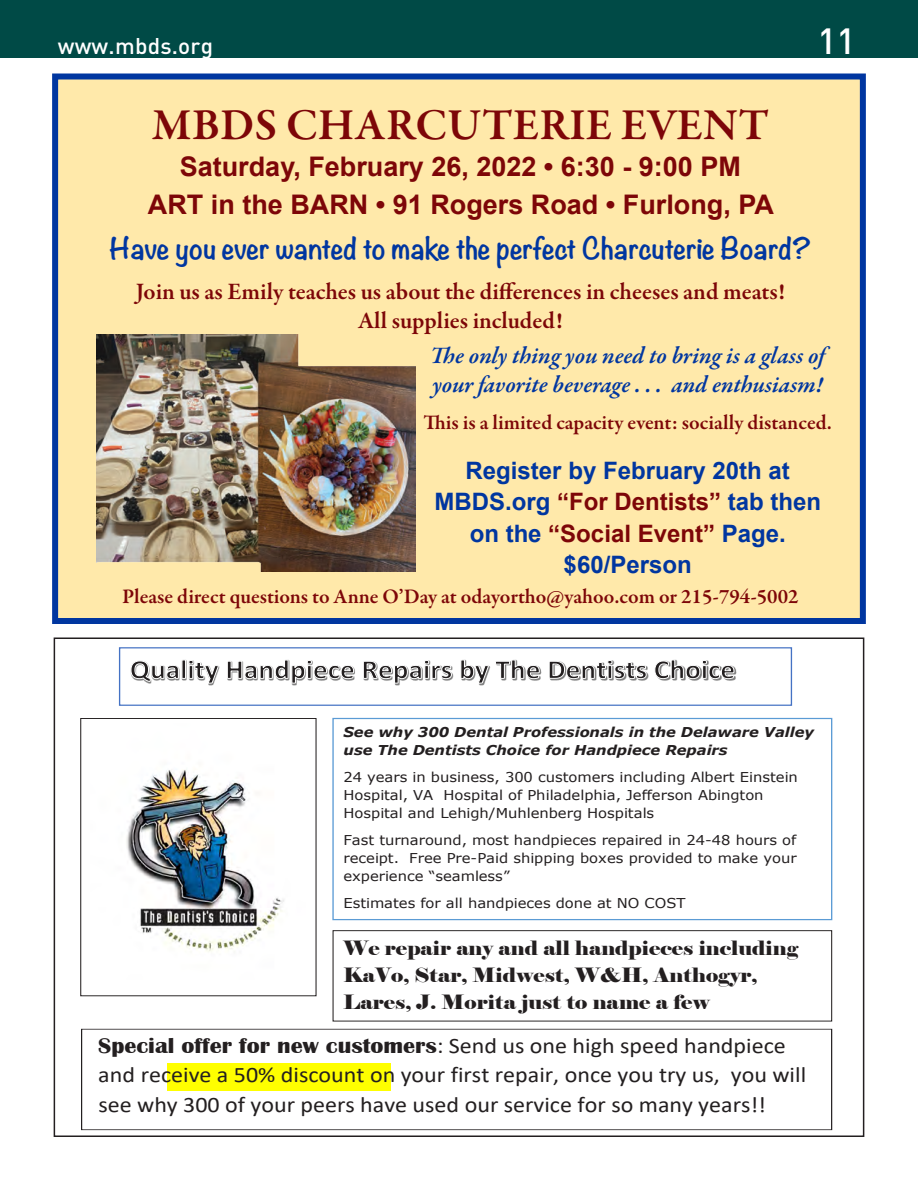
<style>
.page{position:relative;width:918px;height:1188px;background:#fff}
.page>*{position:absolute;margin:0;border:0;box-sizing:border-box;transform-origin:0 0}
.t1{font:600 45px "Garamond Premr Pro";letter-spacing:.005em;color:#7d0608}
.t2{font:500 36px "DIN";color:#fff}
.t3{font:700 27px/37.5px "Arial";color:#7d0608;text-align:center}
.t4{font:700 27px "Noteworthy";letter-spacing:-.01em;color:#0036a0}
.t5{font:700 24px/31.5px "Arial";color:#0036a0;text-align:center}
.t6{font:600 24px/28.8px "Garamond Premr Pro";letter-spacing:-.005em;color:#7d0608;text-align:center}
.t7{font:italic 600 24px/28.8px "Garamond Premr Pro";color:#0036a0}
.t8{font:500 22.5px "DIN";letter-spacing:.01em;color:#fff}
.t9{font:22.2px/29.2px "Calibri";color:#231f20;scale:1.09 1}
.t10{font:600 21px "Garamond Premr Pro";color:#7d0608}
.t11{font:19.65px/27.5px "Elephant";color:#231f20;scale:1.09 1}
.t12{font:13.65px/17.7px "Verdana";color:#231f20;scale:1.09 1}
.t13{font:italic 700 13.65px/17.5px "Verdana";color:#231f20;scale:1.09 1}
.s1{color:#7d0608}
.s2{font-family:"Britannic";font-weight:700}
</style>
<div class="page">
<div style="left:0;top:0;width:918px;height:58px;background:#004a46"></div>
<div style="left:332px;top:718px;width:500px;height:202px;border:1px solid #5b9bd5"></div>
<div style="left:333px;top:930px;width:499px;height:92px;border:1px solid #231f20"></div>
<div style="left:167px;top:1063px;width:224px;height:28px;background:#ff0"></div>
<div style="left:119px;top:647px;width:673px;height:59px;border:1px solid #4472c4"></div>
<svg style="left:130px;top:659px;width:605px;height:27px"></svg>
<div style="left:80px;top:718px;width:237px;height:278px;border:1px solid #231f20"></div>
<img style="left:126px;top:770px;width:158px;height:182px">
<div style="left:52px;top:74px;width:814px;height:550px;background:#ffe9aa;border:6px solid #0036a0"></div>
<img style="left:97px;top:335px;width:319px;height:237px">
<h3 class="t8" style="left:58px;top:32px;width:157px">www.mbds.org</h3>
<h2 class="t2" style="left:817px;top:18px;width:40px">11</h2>
<h1 class="t1" style="left:152px;top:97px;width:618px">MBDS CHARCUTERIE EVENT</h1>
<h3 class="t3" style="left:148px;top:149px;width:627px">Saturday, February 26, 2022 • 6:30 - 9:00 PM<br>ART in the BARN • 91 Rogers Road • Furlong, PA</h3>
<h3 class="t4" style="left:109px;top:224px;width:704px">Have you ever wanted to make the perfect Charcuterie Board?</h3>
<h3 class="t6" style="left:136px;top:278px;width:651px">Join us as Emily teaches us about the differences in cheeses and meats!<br>All supplies included!</h3>
<h3 class="t7" style="left:430px;top:342px;width:396px">The only thing you need to bring is a glass of your favorite beverage . . . and enthusiasm!</h3>
<h3 class="t10" style="left:424px;top:410px;width:410px">This is a limited capacity event: socially distanced.</h3>
<h3 class="t5" style="left:434px;top:455px;width:388px">Register by February 20th at<br>MBDS.org <span class="s1">“For Dentists”</span> tab then on the <span class="s1">“Social Event”</span> Page. $60/Person</h3>
<h3 class="t10" style="left:122px;top:584px;width:678px">Please direct questions to Anne O’Day at odayortho@yahoo.com or 215-794-5002</h3>
<p class="t13" style="left:343px;top:723px;width:433px">See why 300 Dental Professionals in the Delaware Valley use The Dentists Choice for Handpiece Repairs</p>
<p class="t12" style="left:343px;top:768px;width:418px">24 years in business, 300 customers including Albert Einstein<br>Hospital, VA Hospital of Philadelphia, Jefferson Abington<br>Hospital and Lehigh/Muhlenberg Hospitals</p>
<p class="t12" style="left:343px;top:832px;width:417px;text-align:justify">Fast turnaround, most handpieces repaired in 24-48 hours of receipt. Free Pre-Paid shipping boxes provided to make your experience “seamless”</p>
<p class="t12" style="left:343px;top:894px;width:315px">Estimates for all handpieces done at NO COST</p>
<h3 class="t11" style="left:343px;top:934px;width:419px">We repair any and all handpieces including<br>KaVo, Star, Midwest, W&amp;H, Anthogyr,<br>Lares, J. Morita just to name a few</h3>
<h3 class="t9" style="left:98px;top:1031px;width:651px"><span class="s2">Special offer for new customers</span>: Send us one high speed handpiece and receive a 50% discount on your first repair, once you try us, you will see why 300 of your peers have used our service for so many years!!</h3>
</div>
